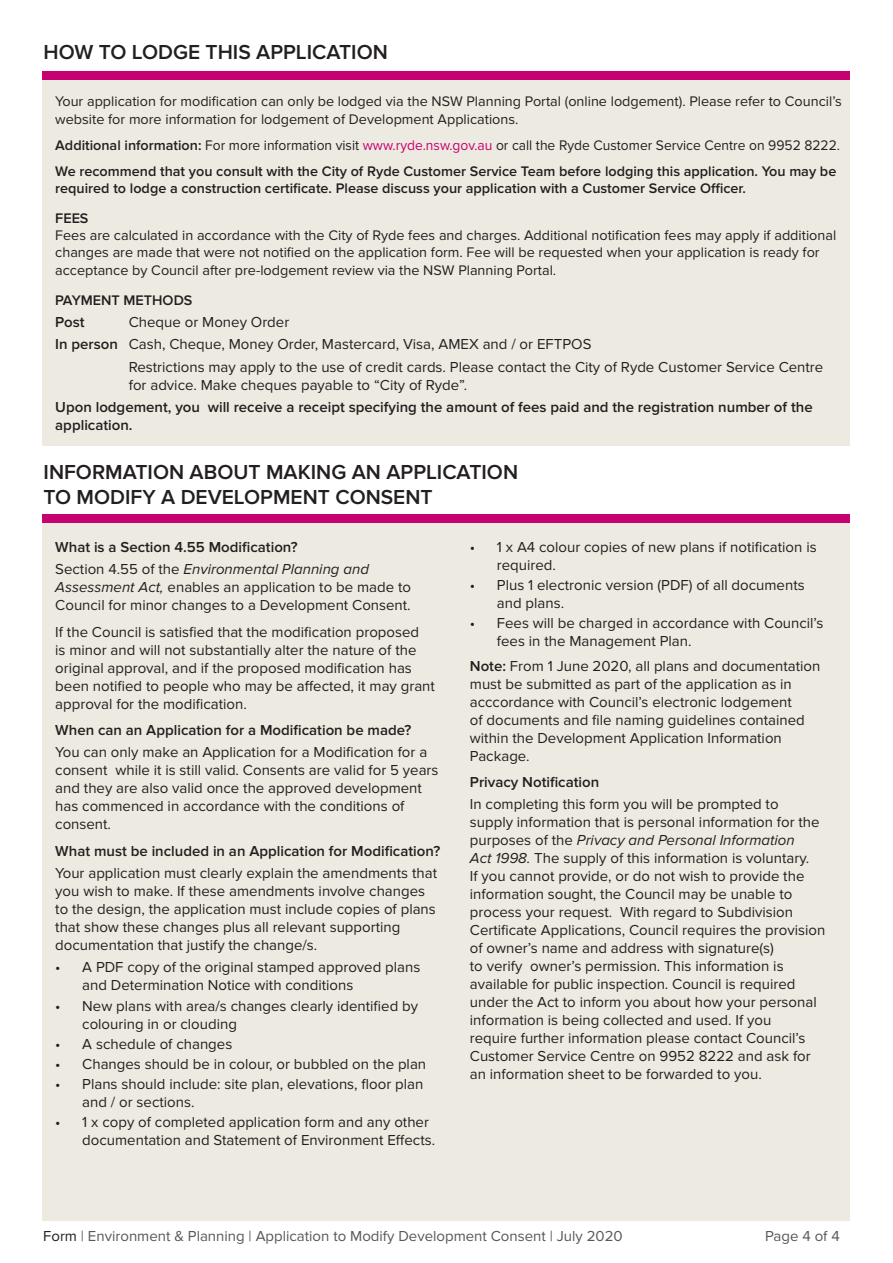
<style>
.page{position:relative;width:893px;height:1263px;background:#fff}
.page>*{position:absolute;margin:0;border:0;box-sizing:border-box;transform-origin:0 0}
.t1{font:600 21px/25.2px "Proxima Nova";color:#231f20}
.t2{font:15px/18px "Proxima Nova";color:#231f20}
.t3{font:600 15px/18px "Proxima Nova";color:#231f20}
.t4{font:15px "Proxima Nova";color:#57585a}
.t5{font:14.4px/17.2px "Proxima Nova";color:#231f20}
.t6{font:600 14.4px/25.8px "Proxima Nova";color:#231f20}
.s1{font-weight:400}
.s2{font-weight:400;color:#c60170}
.s3{font-weight:600}
.s4{font-weight:400;font-style:italic}
.s5{font-style:italic}
.s6{color:#231f20}
</style>
<div class="page">
<div style="left:43px;top:523px;width:807px;height:697px;background:#edebe1"></div>
<div style="left:43px;top:71px;width:807px;height:374px;background:#edebe1"></div>
<div style="left:43px;top:71px;width:807px;height:9px;background:#c60170"></div>
<div style="left:43px;top:514px;width:807px;height:9px;background:#c60170"></div>
<h1 class="t1" style="left:44px;top:40px;width:346px">HOW TO LODGE THIS APPLICATION</h1>
<p class="t5" style="left:55px;top:93px;width:788px;line-height:18px">Your application for modification can only be lodged via the NSW Planning Portal (online lodgement). Please refer to Council’s website for more information for lodgement of Development Applications.</p>
<p class="t6" style="left:55px;top:133px;width:786px">Additional information: <span class="s1">For more information visit</span> <span class="s2">www.ryde.nsw.gov.au</span> <span class="s1">or call the Ryde Customer Service Centre on 9952 8222.<br></span>We recommend that you consult with the City of Ryde Customer Service Team before lodging this application. You may be</p>
<p class="t6" style="left:55px;top:174px;width:692px;line-height:30px">required to lodge a construction certificate. Please discuss your application with a Customer Service Officer.<br>FEES</p>
<p class="t5" style="left:55px;top:227px;width:782px">Fees are calculated in accordance with the City of Ryde fees and charges. Additional notification fees may apply if additional changes are made that were not notified on the application form. Fee will be requested when your application is ready for acceptance by Council after pre-lodgement review via the NSW Planning Portal.</p>
<p class="t6" style="left:55px;top:288px;width:139px">PAYMENT METHODS</p>
<p class="t3" style="left:55px;top:314px;width:31px">Post</p>
<p class="t2" style="left:129px;top:314px;width:162px">Cheque or Money Order</p>
<p class="t2" style="left:55px;top:336px;width:538px"><span class="s3">In person</span> Cash, Cheque, Money Order, Mastercard, Visa, AMEX and / or EFTPOS</p>
<p class="t2" style="left:129px;top:358px;width:696px">Restrictions may apply to the use of credit cards. Please contact the City of Ryde Customer Service Centre</p>
<p class="t2" style="left:129px;top:376px;width:340px">for advice. Make cheques payable to “City of Ryde”.</p>
<p class="t3" style="left:55px;top:398px;width:759px">Upon lodgement, you will receive a receipt specifying the amount of fees paid and the registration number of the application.</p>
<h1 class="t1" style="left:44px;top:460px;width:476px">INFORMATION ABOUT MAKING AN APPLICATION<br>TO MODIFY A DEVELOPMENT CONSENT</h1>
<p class="t3" style="left:55px;top:536px;width:315px;line-height:22.2px">What is a Section 4.55 Modification?<br><span class="s1">Section 4.55 of the</span> <span class="s4">Environmental Planning and</span></p>
<p class="t2" style="left:55px;top:579px;width:357px"><span class="s5">Assessment Act,</span> enables an application to be made to<br>Council for minor changes to a Development Consent.</p>
<p class="t2" style="left:55px;top:623px;width:381px">If the Council is satisfied that the modification proposed<br>is minor and will not substantially alter the nature of the original approval, and if the proposed modification has been notified to people who may be affected, it may grant approval for the modification.</p>
<p class="t3" style="left:55px;top:722px;width:358px">When can an Application for a Modification be made?</p>
<p class="t2" style="left:55px;top:744px;width:385px">You can only make an Application for a Modification for a consent while it is still valid. Consents are valid for 5 years and they are also valid once the approved development has commenced in accordance with the conditions of consent.</p>
<p class="t3" style="left:55px;top:842px;width:386px">What must be included in an Application for Modification?</p>
<p class="t2" style="left:55px;top:865px;width:383px">Your application must clearly explain the amendments that you wish to make. If these amendments involve changes to the design, the application must include copies of plans that show these changes plus all relevant supporting documentation that justify the change/s.</p>
<p class="t2" style="left:82px;top:959px;width:340px;text-indent:-27px">• A PDF copy of the original stamped approved plans and Determination Notice with conditions</p>
<p class="t2" style="left:82px;top:997px;width:337px;text-indent:-27px">• New plans with area/s changes clearly identified by colouring in or clouding</p>
<p class="t2" style="left:55px;top:1035px;width:179px">• A schedule of changes</p>
<p class="t2" style="left:55px;top:1055px;width:372px">• Changes should be in colour, or bubbled on the plan</p>
<p class="t2" style="left:82px;top:1075px;width:343px;text-indent:-27px">• Plans should include: site plan, elevations, floor plan and / or sections.</p>
<p class="t2" style="left:82px;top:1114px;width:354px;text-indent:-27px">• 1 x copy of completed application form and any other documentation and Statement of Environment Effects.</p>
<p class="t2" style="left:497px;top:538px;width:321px;text-indent:-27px">• 1 x A4 colour copies of new plans if notification is required.</p>
<p class="t2" style="left:497px;top:576px;width:309px;text-indent:-27px">• Plus 1 electronic version (PDF) of all documents and plans.</p>
<p class="t2" style="left:497px;top:615px;width:328px;text-indent:-27px">• Fees will be charged in accordance with Council’s fees in the Management Plan.</p>
<p class="t2" style="left:470px;top:657px;width:352px"><span class="s3">Note:</span> From 1 June 2020, all plans and documentation must be submitted as part of the application as in acccordance with Council’s electronic lodgement<br>of documents and file naming guidelines contained within the Development Application Information Package.</p>
<p class="t3" style="left:470px;top:774px;width:131px">Privacy Notification</p>
<p class="t2" style="left:470px;top:796px;width:357px">In completing this form you will be prompted to supply information that is personal information for the purposes of the <span class="s5">Privacy and Personal Information<br>Act 1998.</span> The supply of this information is voluntary.<br>If you cannot provide, or do not wish to provide the information sought, the Council may be unable to process your request. With regard to Subdivision Certificate Applications, Council requires the provision of owner’s name and address with signature(s)<br>to verify owner’s permission. This information is available for public inspection. Council is required under the Act to inform you about how your personal information is being collected and used. If you<br>require further information please contact Council’s Customer Service Centre on 9952 8222 and ask for an information sheet to be forwarded to you.</p>
<p class="t4" style="left:43px;top:1227px;width:581px"><span class="s6">Form</span> | Environment &amp; Planning | Application to Modify Development Consent | July 2020</p>
<p class="t4" style="left:765px;top:1227px;width:76px">Page 4 of 4</p>
</div>
